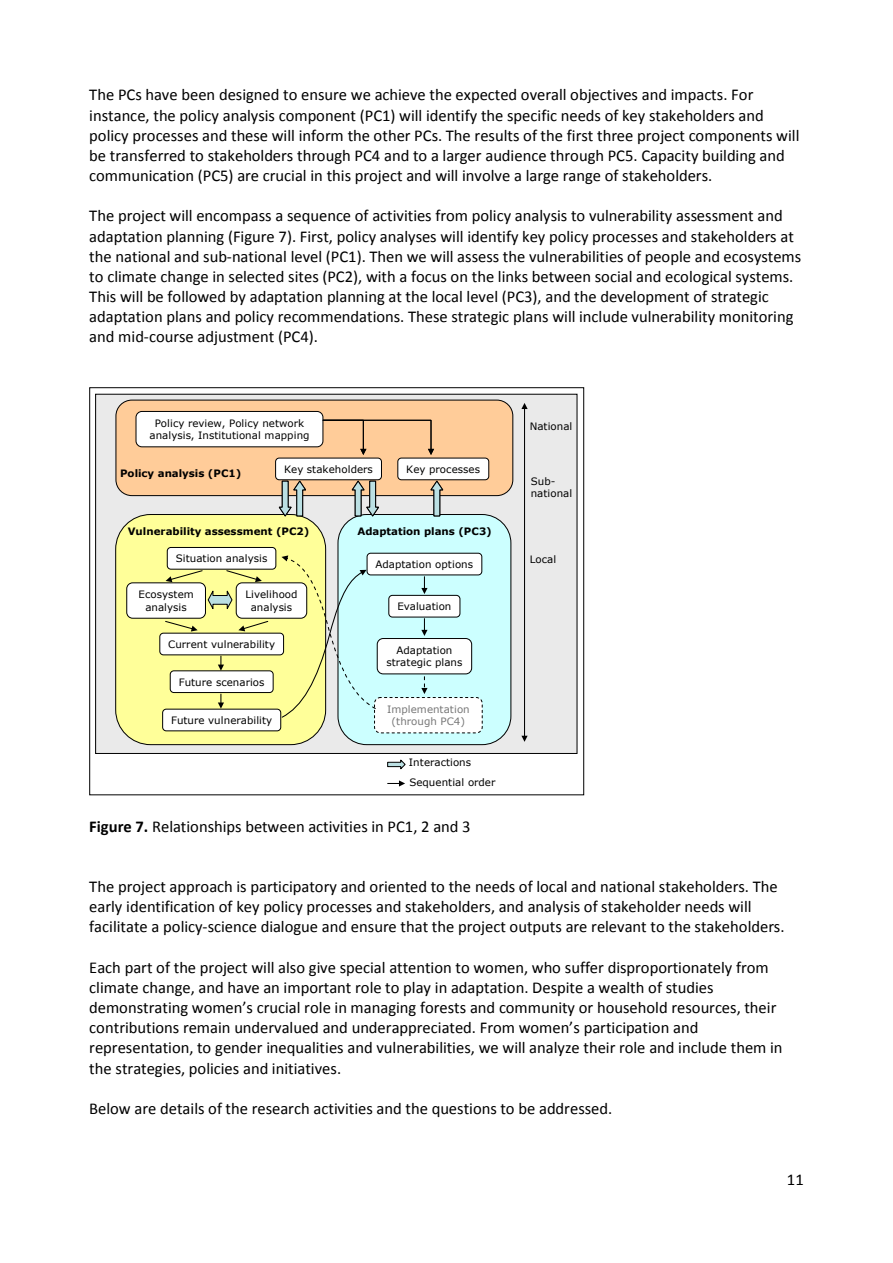
<style>
.page{position:relative;width:893px;height:1263px;background:#fff}
.page>*{position:absolute;margin:0;border:0;box-sizing:border-box;transform-origin:0 0}
.t1{font:16.5px/20.1px "Calibri";color:#000}
.InlineShape{font:10.2px/12.3px "Verdana";letter-spacing:.005em;color:#000;text-align:center}
.InlineShape-2{font:700 10.2px "Verdana";color:#000}
.InlineShape-3{font:10.2px/12.3px "Verdana";letter-spacing:.005em;color:#777;text-align:center}
.s1{font-weight:700}
</style>
<div class="page">
<div style="left:96px;top:394px;width:481px;height:359px;background:#eaeaea"></div>
<div style="left:116px;top:400px;width:397px;height:96px;background:#fc9;border:1px solid #000;border-radius:16px"></div>
<div style="left:338px;top:514px;width:173px;height:231px;background:#cff;border:1px solid #000;border-radius:29px"></div>
<div style="left:115px;top:514px;width:211px;height:231px;background:#ff9;border:1px solid #000;border-radius:35px"></div>
<div style="left:167px;top:547px;width:109px;height:23px;background:#fff;border:1px solid #000;border-radius:4px"></div>
<div style="left:126px;top:582px;width:80px;height:37px;background:#fff;border:1px solid #000;border-radius:6px"></div>
<div style="left:236px;top:582px;width:71px;height:37px;background:#fff;border:1px solid #000;border-radius:6px"></div>
<div style="left:159px;top:633px;width:125px;height:22px;background:#fff;border:1px solid #000;border-radius:4px"></div>
<div style="left:170px;top:670px;width:104px;height:23px;background:#fff;border:1px solid #000;border-radius:4px"></div>
<div style="left:162px;top:709px;width:119px;height:22px;background:#fff;border:1px solid #000;border-radius:4px"></div>
<div style="left:367px;top:553px;width:115px;height:22px;background:#fff;border:1px solid #000;border-radius:4px"></div>
<div style="left:388px;top:595px;width:72px;height:22px;background:#fff;border:1px solid #000;border-radius:4px"></div>
<div style="left:377px;top:638px;width:95px;height:36px;background:#fff;border:1px solid #000;border-radius:6px"></div>
<div style="left:374px;top:697px;width:109px;height:36px;background:#fff;border:1px dashed #000;border-radius:6px"></div>
<svg style="left:226px;top:569px;width:36px;height:13px"></svg>
<svg style="left:166px;top:569px;width:37px;height:13px"></svg>
<svg style="left:165px;top:621px;width:33px;height:10px"></svg>
<svg style="left:238px;top:621px;width:31px;height:10px"></svg>
<svg style="left:218px;top:656px;width:6px;height:15px"></svg>
<svg style="left:218px;top:694px;width:6px;height:15px"></svg>
<svg style="left:421px;top:577px;width:7px;height:17px"></svg>
<svg style="left:421px;top:619px;width:7px;height:17px"></svg>
<svg style="left:421px;top:677px;width:7px;height:17px"></svg>
<svg style="left:281px;top:555px;width:96px;height:164px"></svg>
<div style="left:136px;top:411px;width:187px;height:36px;background:#fff;border:1px solid #000;border-radius:6px"></div>
<div style="left:275px;top:458px;width:107px;height:22px;background:#fff;border:1px solid #000;border-radius:4px"></div>
<div style="left:397px;top:458px;width:92px;height:22px;background:#fff;border:1px solid #000;border-radius:4px"></div>
<svg style="left:322px;top:419px;width:112px;height:36px"></svg>
<svg style="left:430px;top:480px;width:14px;height:37px"></svg>
<svg style="left:351px;top:480px;width:29px;height:37px"></svg>
<svg style="left:278px;top:480px;width:29px;height:37px"></svg>
<svg style="left:388px;top:780px;width:17px;height:6px"></svg>
<svg style="left:387px;top:759px;width:19px;height:11px"></svg>
<hr style="left:524px;top:408px;width:1px;height:329px;background:#000">
<svg style="left:521px;top:736px;width:7px;height:6px"></svg>
<svg style="left:521px;top:403px;width:7px;height:6px"></svg>
<svg style="left:207px;top:590px;width:26px;height:19px"></svg>
<p class="t1" style="left:89px;top:85px;width:712px">The PCs have been designed to ensure we achieve the expected overall objectives and impacts. For instance, the policy analysis component (PC1) will identify the specific needs of key stakeholders and policy processes and these will inform the other PCs. The results of the first three project components will be transferred to stakeholders through PC4 and to a larger audience through PC5. Capacity building and communication (PC5) are crucial in this project and will involve a large range of stakeholders.</p>
<p class="t1" style="left:89px;top:206px;width:714px">The project will encompass a sequence of activities from policy analysis to vulnerability assessment and adaptation planning (Figure 7). First, policy analyses will identify key policy processes and stakeholders at the national and sub-national level (PC1). Then we will assess the vulnerabilities of people and ecosystems to climate change in selected sites (PC2), with a focus on the links between social and ecological systems.<br>This will be followed by adaptation planning at the local level (PC3), and the development of strategic adaptation plans and policy recommendations. These strategic plans will include vulnerability monitoring and mid-course adjustment (PC4).</p>
<p class="InlineShape" style="left:149px;top:417px;width:162px">Policy review, Policy network analysis, Institutional mapping</p>
<p class="InlineShape" style="left:284px;top:463px;width:90px">Key stakeholders</p>
<p class="InlineShape" style="left:406px;top:463px;width:75px">Key processes</p>
<p class="InlineShape-2" style="left:120px;top:466px;width:123px">Policy analysis (PC1)</p>
<p class="InlineShape-2" style="left:128px;top:524px;width:183px">Vulnerability assessment (PC2)</p>
<p class="InlineShape-2" style="left:357px;top:524px;width:136px">Adaptation plans (PC3)</p>
<p class="InlineShape" style="left:176px;top:552px;width:93px">Situation analysis</p>
<p class="InlineShape" style="left:138px;top:588px;width:57px">Ecosystem analysis</p>
<p class="InlineShape" style="left:245px;top:588px;width:53px">Livelihood analysis</p>
<p class="InlineShape" style="left:168px;top:638px;width:108px">Current vulnerability</p>
<p class="InlineShape" style="left:179px;top:676px;width:87px">Future scenarios</p>
<p class="InlineShape" style="left:171px;top:714px;width:103px">Future vulnerability</p>
<p class="InlineShape" style="left:376px;top:558px;width:99px">Adaptation options</p>
<p class="InlineShape" style="left:397px;top:600px;width:56px">Evaluation</p>
<p class="InlineShape" style="left:387px;top:644px;width:77px">Adaptation strategic plans</p>
<p class="InlineShape-3" style="left:387px;top:703px;width:84px">Implementation (through PC4)</p>
<p class="InlineShape" style="left:409px;top:756px;width:64px">Interactions</p>
<p class="InlineShape" style="left:409px;top:776px;width:88px">Sequential order</p>
<p class="t1" style="left:89px;top:816px;width:383px"><span class="s1">Figure 7.</span> Relationships between activities in PC1, 2 and 3</p>
<p class="InlineShape" style="left:530px;top:420px;width:44px">National</p>
<p class="InlineShape" style="left:531px;top:475px;width:43px;text-align:left">Sub&shy;national</p>
<p class="InlineShape" style="left:530px;top:553px;width:28px">Local</p>
<p class="t1" style="left:89px;top:877px;width:697px">The project approach is participatory and oriented to the needs of local and national stakeholders. The early identification of key policy processes and stakeholders, and analysis of stakeholder needs will facilitate a policy-science dialogue and ensure that the project outputs are relevant to the stakeholders.</p>
<p class="t1" style="left:89px;top:957px;width:695px">Each part of the project will also give special attention to women, who suffer disproportionately from climate change, and have an important role to play in adaptation. Despite a wealth of studies demonstrating women’s crucial role in managing forests and community or household resources, their contributions remain undervalued and underappreciated. From women’s participation and representation, to gender inequalities and vulnerabilities, we will analyze their role and include them in the strategies, policies and initiatives.</p>
<p class="t1" style="left:89px;top:1098px;width:525px">Below are details of the research activities and the questions to be addressed.</p>
<p class="t1" style="left:787px;top:1169px;width:18px">11</p>
</div>
